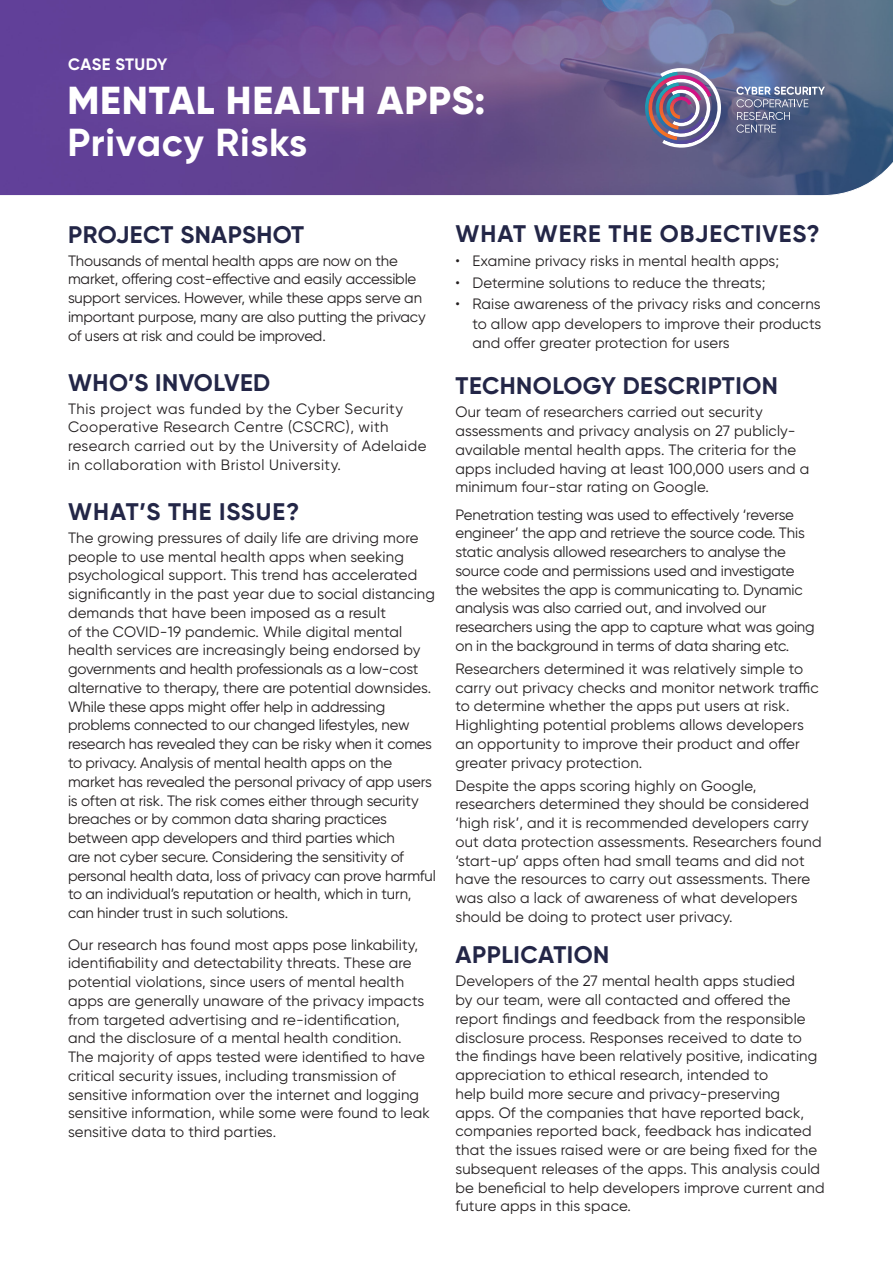
<style>
.page{position:relative;width:893px;height:1263px;background:#fff}
.page>*{position:absolute;margin:0;border:0;box-sizing:border-box;transform-origin:0 0}
.t1{font:800 39px/42px "Gilroy";letter-spacing:.02em;color:#fff}
.t2{font:700 24px "Gilroy";letter-spacing:.02em;color:#232647}
.t3{font:700 24px "Gilroy";letter-spacing:.04em;color:#232647}
.Body{font:700 16.5px "Gilroy";letter-spacing:.02em;color:#fff}
.Body-2{font:15px/18.8px "Gilroy";letter-spacing:.01em;color:#231f20}
.Body-3{font:15px/18.8px "Gilroy";letter-spacing:-.01em;color:#231f20}
.Body-4{font:15px/18.8px "Gilroy";letter-spacing:.03em;color:#231f20}
.s1{font-weight:700}
</style>
<div class="page">
<svg style="left:0;top:0;width:893px;height:196px;background:#665392"></svg>
<img style="left:640px;top:68px;width:82px;height:81px">
<svg style="left:736px;top:87px;width:89px;height:46px;background:#6a7695"></svg>
<p class="Body" style="left:68px;top:54px;width:101px">CASE STUDY</p>
<p class="t1" style="left:68px;top:79px;width:419px">MENTAL HEALTH APPS:<br><span class="s1">Privacy Risks</span></p>
<h2 class="t2" style="left:68px;top:219px;width:238px">PROJECT SNAPSHOT</h2>
<p class="Body-3" style="left:68px;top:251px;width:359px">Thousands of mental health apps are now on the market, offering cost-effective and easily accessible support services. However, while these apps serve an important purpose, many are also putting the privacy of users at risk and could be improved.</p>
<h2 class="t2" style="left:68px;top:367px;width:204px">WHO’S INVOLVED</h2>
<p class="Body-4" style="left:68px;top:399px;width:360px">This project was funded by the Cyber Security Cooperative Research Centre (CSCRC), with research carried out by the University of Adelaide in collaboration with Bristol University.</p>
<h2 class="t3" style="left:68px;top:496px;width:233px">WHAT’S THE ISSUE?</h2>
<p class="Body-3" style="left:68px;top:528px;width:369px">The growing pressures of daily life are driving more people to use mental health apps when seeking psychological support. This trend has accelerated significantly in the past year due to social distancing demands that have been imposed as a result<br>of the COVID-19 pandemic. While digital mental health services are increasingly being endorsed by governments and health professionals as a low-cost alternative to therapy, there are potential downsides.<br>While these apps might offer help in addressing problems connected to our changed lifestyles, new research has revealed they can be risky when it comes to privacy. Analysis of mental health apps on the market has revealed the personal privacy of app users is often at risk. The risk comes either through security breaches or by common data sharing practices between app developers and third parties which<br>are not cyber secure. Considering the sensitivity of personal health data, loss of privacy can prove harmful to an individual’s reputation or health, which in turn, can hinder trust in such solutions.</p>
<p class="Body-2" style="left:68px;top:935px;width:363px">Our research has found most apps pose linkability, identifiability and detectability threats. These are potential violations, since users of mental health apps are generally unaware of the privacy impacts from targeted advertising and re-identification, and the disclosure of a mental health condition.<br>The majority of apps tested were identified to have critical security issues, including transmission of sensitive information over the internet and logging sensitive information, while some were found to leak sensitive data to third parties.</p>
<h2 class="t3" style="left:456px;top:219px;width:366px">WHAT WERE THE OBJECTIVES?</h2>
<p class="Body-2" style="left:455px;top:251px;width:325px">• Examine privacy risks in mental health apps;</p>
<p class="Body-2" style="left:455px;top:273px;width:311px">• Determine solutions to reduce the threats;</p>
<p class="Body-2" style="left:472px;top:294px;width:350px;line-height:19.5px;text-align:justify;text-indent:-17px">• Raise awareness of the privacy risks and concerns to allow app developers to improve their products and offer greater protection for users</p>
<h2 class="t2" style="left:456px;top:371px;width:324px">TECHNOLOGY DESCRIPTION</h2>
<p class="Body-2" style="left:455px;top:402px;width:355px">Our team of researchers carried out security assessments and privacy analysis on 27 publicly&shy;available mental health apps. The criteria for the apps included having at least 100,000 users and a minimum four-star rating on Google.</p>
<p class="Body-3" style="left:455px;top:505px;width:361px">Penetration testing was used to effectively ‘reverse engineer’ the app and retrieve the source code. This static analysis allowed researchers to analyse the source code and permissions used and investigate the websites the app is communicating to. Dynamic analysis was also carried out, and involved our researchers using the app to capture what was going on in the background in terms of data sharing etc.</p>
<p class="Body-2" style="left:455px;top:659px;width:365px">Researchers determined it was relatively simple to carry out privacy checks and monitor network traffic to determine whether the apps put users at risk.<br>Highlighting potential problems allows developers an opportunity to improve their product and offer greater privacy protection.</p>
<p class="Body-2" style="left:455px;top:776px;width:368px">Despite the apps scoring highly on Google, researchers determined they should be considered ‘high risk’, and it is recommended developers carry out data protection assessments. Researchers found ‘start-up’ apps often had small teams and did not have the resources to carry out assessments. There was also a lack of awareness of what developers should be doing to protect user privacy.</p>
<h2 class="t2" style="left:456px;top:940px;width:155px">APPLICATION</h2>
<p class="Body-2" style="left:455px;top:972px;width:371px">Developers of the 27 mental health apps studied<br>by our team, were all contacted and offered the report findings and feedback from the responsible disclosure process. Responses received to date to the findings have been relatively positive, indicating appreciation to ethical research, intended to<br>help build more secure and privacy-preserving<br>apps. Of the companies that have reported back, companies reported back, feedback has indicated that the issues raised were or are being fixed for the subsequent releases of the apps. This analysis could be beneficial to help developers improve current and future apps in this space.</p>
</div>
